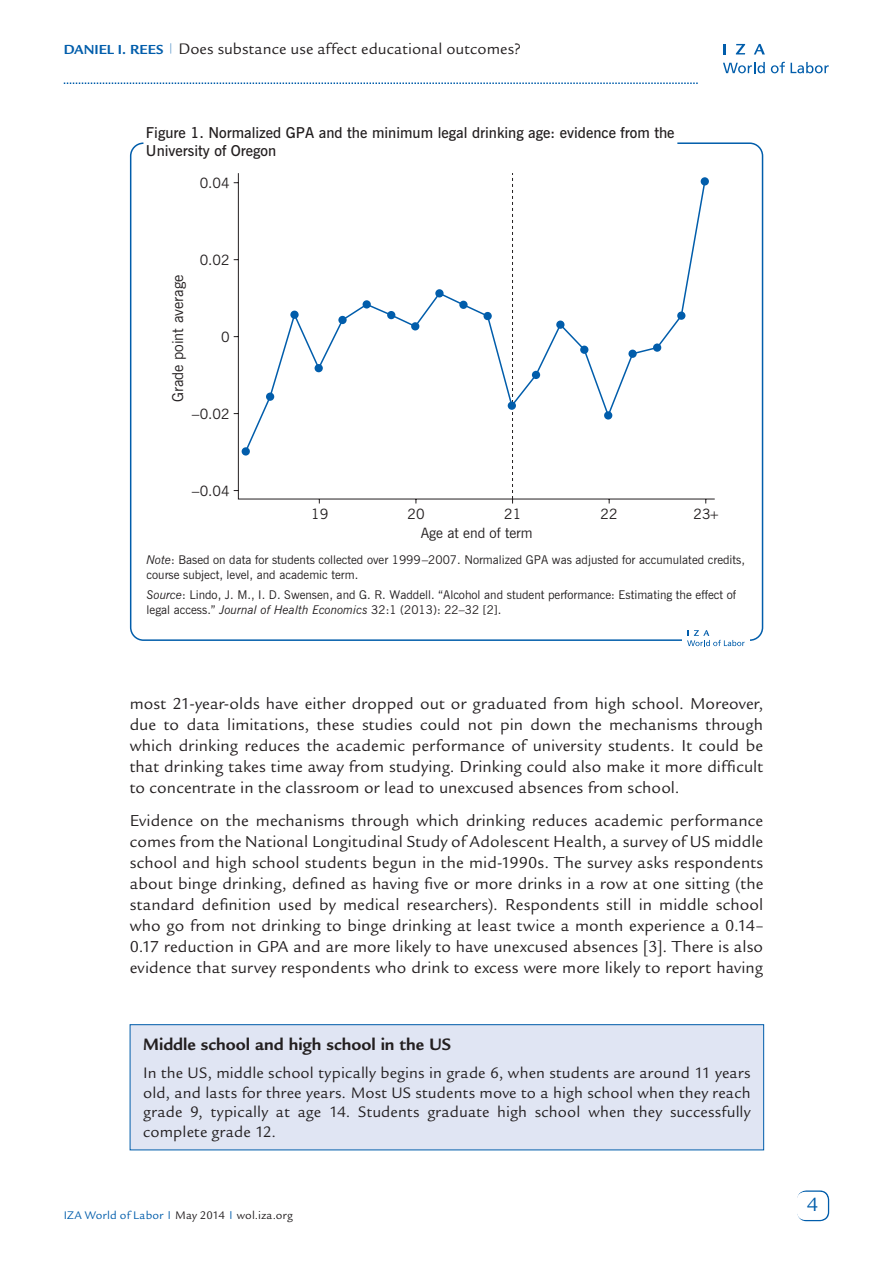
<style>
.page{position:relative;width:893px;height:1263px;background:#fff}
.page>*{position:absolute;margin:0;border:0;box-sizing:border-box;transform-origin:0 0}
.t1{font:21px "Legacy Sans Std";color:#015dab}
.t2{font:700 18px "Legacy Sans Std";color:#231f20}
.t3{font:17.25px/21px "Legacy Sans Std";letter-spacing:.005em;color:#231f20;text-align:justify}
.t4{font:16.5px/19.5px "Legacy Sans Std";letter-spacing:.005em;color:#231f20;text-align:justify}
.t5{font:600 15px/18px "News Gothic BT";color:#231f20}
.t6{font:15px "News Gothic BT";color:#231f20}
.t7{font:14.25px/19.2px "News Gothic BT";color:#231f20}
.t8{font:12px/15px "News Gothic BT";color:#231f20}
.t9{font:12px "Legacy Sans Std";letter-spacing:.015em;color:#231f20}
.s1{font-weight:700;font-size:14.25px;color:#015dab}
.s2{font-style:italic}
.s3{color:#015dab}
</style>
<div class="page">
<div style="left:797px;top:1190px;width:32px;height:31px;border:2px solid #015dab;border-radius:9px"></div>
<div style="left:797px;top:1192px;width:31px;height:28px;background:#fff;border-radius:9px"></div>
<svg style="left:64px;top:82px;width:634px;height:2px"></svg>
<svg style="left:723px;top:62px;width:42px;height:11px"></svg>
<svg style="left:771px;top:62px;width:14px;height:11px"></svg>
<svg style="left:791px;top:62px;width:38px;height:11px"></svg>
<svg style="left:723px;top:44px;width:3px;height:10px"></svg>
<svg style="left:736px;top:44px;width:9px;height:10px"></svg>
<svg style="left:754px;top:44px;width:11px;height:10px"></svg>
<div style="left:130px;top:142px;width:633px;height:499px;border:2px solid #015dab;border-radius:13px"></div>
<svg style="left:233px;top:173px;width:482px;height:331px"></svg>
<svg style="left:512px;top:173px;width:1px;height:326px"></svg>
<svg style="left:242px;top:447px;width:8px;height:9px"></svg>
<div style="left:701px;top:177px;width:8px;height:9px;background:#015dab;border-radius:50%"></div>
<svg style="left:244px;top:180px;width:462px;height:273px"></svg>
<div style="left:682px;top:625px;width:68px;height:24px;background:#fff"></div>
<svg style="left:687px;top:630px;width:58px;height:16px"></svg>
<div style="left:130px;top:1025px;width:634px;height:125px;background:#e0e5f3"></div>
<div style="left:130px;top:1024px;width:634px;height:126px;border:1px solid #015dab"></div>
<p class="t4" style="left:64px;top:39px;width:459px"><span class="s1">Daniel I . Rees</span> <sup>|</sup> Does substance use affect educational outcomes?</p>
<p class="t5" style="left:146px;top:124px;width:530px">Figure 1. Normalized GPA and the minimum legal drinking age: evidence from the<br>University of Oregon</p>
<p class="t7" style="left:200px;top:173px;width:32px">0.04</p>
<p class="t6" style="left:169px;top:402px;width:129px;rotate:-90deg">Grade point average</p>
<p class="t7" style="left:200px;top:250px;width:32px">0.02</p>
<p class="t7" style="left:221px;top:327px;width:10px">0</p>
<p class="t7" style="left:192px;top:404px;width:39px">−0.02</p>
<p class="t7" style="left:192px;top:481px;width:39px">−0.04</p>
<p class="t7" style="left:311px;top:504px;width:19px">19</p>
<p class="t7" style="left:421px;top:504px;width:114px;text-indent:-13px">20<br>Age at end of term</p>
<p class="t7" style="left:504px;top:504px;width:19px">21</p>
<p class="t7" style="left:601px;top:504px;width:19px">22</p>
<p class="t7" style="left:693px;top:504px;width:19px">23</p>
<p class="t8" style="left:147px;top:552px;width:600px"><span class="s2">Note</span>: Based on data for students collected over 1999−2007. Normalized GPA was adjusted for accumulated credits, course subject, level, and academic term.</p>
<p class="t8" style="left:147px;top:587px;width:591px"><span class="s2">Source</span>: Lindo, J. M., I. D. Swensen, and G. R. Waddell. “Alcohol and student performance: Estimating the effect of legal access.” <span class="s2">Journal of Health Economics</span> 32:1 (2013): 22–32 [2].</p>
<p class="t3" style="left:130px;top:693px;width:635px">most 21-year-olds have either dropped out or graduated from high school. Moreover, due to data limitations, these studies could not pin down the mechanisms through which drinking reduces the academic performance of university students. It could be that drinking takes time away from studying. Drinking could also make it more difficult to concentrate in the classroom or lead to unexcused absences from school.</p>
<p class="t3" style="left:130px;top:811px;width:635px">Evidence on the mechanisms through which drinking reduces academic performance comes from the National Longitudinal Study of Adolescent Health, a survey of US middle school and high school students begun in the mid-1990s. The survey asks respondents about binge drinking, defined as having five or more drinks in a row at one sitting (the standard definition used by medical researchers). Respondents still in middle school who go from not drinking to binge drinking at least twice a month experience a 0.14– 0.17 reduction in GPA and are more likely to have unexcused absences [3]. There is also evidence that survey respondents who drink to excess were more likely to report having</p>
<p class="t2" style="left:143px;top:1034px;width:308px">Middle school and high school in the US</p>
<p class="t4" style="left:143px;top:1063px;width:609px">In the US, middle school typically begins in grade 6, when students are around 11 years old, and lasts for three years. Most US students move to a high school when they reach grade 9, typically at age 14. Students graduate high school when they successfully complete grade 12.</p>
<p class="t9" style="left:64px;top:1208px;width:231px"><span class="s3">IZA World of Labor</span> <sup>|</sup> May 2014 <sup>|</sup> wol.iza.org</p>
<p class="t1" style="left:807px;top:1192px;width:13px">4</p>
</div>
